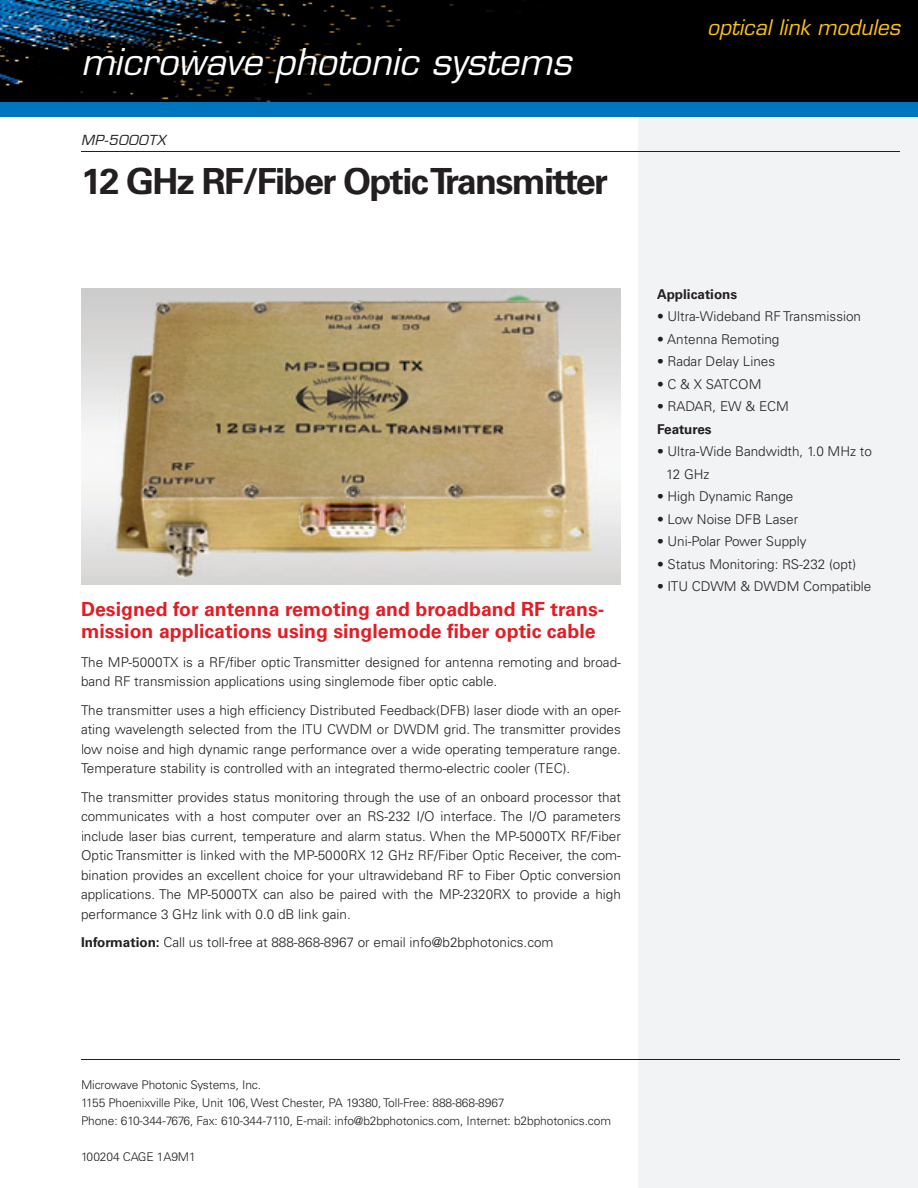
<style>
.page{position:relative;width:918px;height:1188px;background:#fff}
.page>*{position:absolute;margin:0;border:0;box-sizing:border-box;transform-origin:0 0}
.t1{font:700 36px "Univers LT Std";letter-spacing:-.045em;color:#231f20}
.t2{font:italic 36px "Eurostile LT Std";color:#fff}
.t3{font:italic 21px "Eurostile LT Std";color:#fec210}
.t4{font:700 19.5px/22.5px "Univers LT Std";color:#e11e25}
.t5{font:300 13.5px/19.5px "Univers LT Std";color:#231f20}
.t6{font:700 13.5px "Univers LT Std";color:#231f20}
.t7{font:italic 13.5px "Eurostile LT Std";letter-spacing:.05em;color:#231f20}
.t8{font:300 12px/18px "Univers LT Std";letter-spacing:-.01em;color:#231f20}
.s1{font-weight:700}
</style>
<div class="page">
<div style="left:639px;top:54px;width:279px;height:1134px;background:#f2f3f4"></div>
<img style="left:0;top:0;width:918px;height:102px">
<div style="left:0;top:102px;width:918px;height:14px;background:#0075bf"></div>
<hr style="left:81px;top:151px;width:558px;height:1px;background:#231f20">
<hr style="left:639px;top:151px;width:261px;height:1px;background:#231f20">
<img style="left:81px;top:289px;width:540px;height:296px">
<hr style="left:81px;top:1059px;width:558px;height:1px;background:#231f20">
<hr style="left:639px;top:1059px;width:261px;height:1px;background:#231f20">
<h1 class="t2" style="left:81px;top:40px;width:492px">microwave photonic systems</h1>
<p class="t7" style="left:81px;top:131px;width:86px">MP-5000TX</p>
<h1 class="t1" style="left:81px;top:160px;width:529px">12 GHz RF/Fiber Optic Transmitter</h1>
<h3 class="t4" style="left:81px;top:598px;width:525px">Designed for antenna remoting and broadband RF trans&shy;mission applications using singlemode fiber optic cable</h3>
<p class="t5" style="left:81px;top:652px;width:541px">The MP-5000TX is a RF/fiber optic Transmitter designed for antenna remoting and broad&shy;band RF transmission applications using singlemode fiber optic cable.</p>
<p class="t5" style="left:81px;top:700px;width:541px;text-align:justify">The transmitter uses a high efficiency Distributed Feedback(DFB) laser diode with an oper&shy;ating wavelength selected from the ITU CWDM or DWDM grid. The transmitter provides low noise and high dynamic range performance over a wide operating temperature range.<br>Temperature stability is controlled with an integrated thermo-electric cooler (TEC).</p>
<p class="t5" style="left:81px;top:787px;width:542px;text-align:justify">The transmitter provides status monitoring through the use of an onboard processor that communicates with a host computer over an RS-232 I/O interface. The I/O parameters include laser bias current, temperature and alarm status. When the MP-5000TX RF/Fiber Optic Transmitter is linked with the MP-5000RX 12 GHz RF/Fiber Optic Receiver, the com&shy;bination provides an excellent choice for your ultrawideband RF to Fiber Optic conversion applications. The MP-5000TX can also be paired with the MP-2320RX to provide a high performance 3 GHz link with 0.0 dB link gain.</p>
<p class="t5" style="left:81px;top:933px;width:474px"><span class="s1">Information:</span> Call us toll-free at 888-868-8967 or email info@b2bphotonics.com</p>
<h2 class="t3" style="left:707px;top:14px;width:194px">optical link modules</h2>
<p class="t6" style="left:657px;top:286px;width:82px">Applications</p>
<p class="t5" style="left:657px;top:307px;width:206px">• Ultra-Wideband RF Transmission</p>
<p class="t5" style="left:657px;top:329px;width:124px">• Antenna Remoting</p>
<p class="t5" style="left:657px;top:352px;width:120px">• Radar Delay Lines</p>
<p class="t5" style="left:657px;top:374px;width:106px">• C &amp; X SATCOM</p>
<p class="t5" style="left:657px;top:397px;width:134px">• RADAR, EW &amp; ECM</p>
<p class="t6" style="left:657px;top:421px;width:56px">Features</p>
<p class="t5" style="left:666px;top:440px;width:207px;line-height:22.5px;text-indent:-9px">• Ultra-Wide Bandwidth, 1.0 MHz to<br>12 GHz</p>
<p class="t5" style="left:657px;top:487px;width:138px">• High Dynamic Range</p>
<p class="t5" style="left:657px;top:509px;width:143px">• Low Noise DFB Laser</p>
<p class="t5" style="left:657px;top:532px;width:151px">• Uni-Polar Power Supply</p>
<p class="t5" style="left:657px;top:554px;width:201px">• Status Monitoring: RS-232 (opt)</p>
<p class="t5" style="left:657px;top:577px;width:216px">• ITU CDWM &amp; DWDM Compatible</p>
<p class="t8" style="left:81px;top:1075px;width:532px">Microwave Photonic Systems, Inc.<br>1155 Phoenixville Pike, Unit 106, West Chester, PA 19380, Toll-Free: 888-868-8967<br>Phone: 610-344-7676, Fax: 610-344-7110, E-mail: info@b2bphotonics.com, Internet: b2bphotonics.com</p>
<p class="t8" style="left:81px;top:1147px;width:116px">100204 CAGE 1A9M1</p>
</div>
